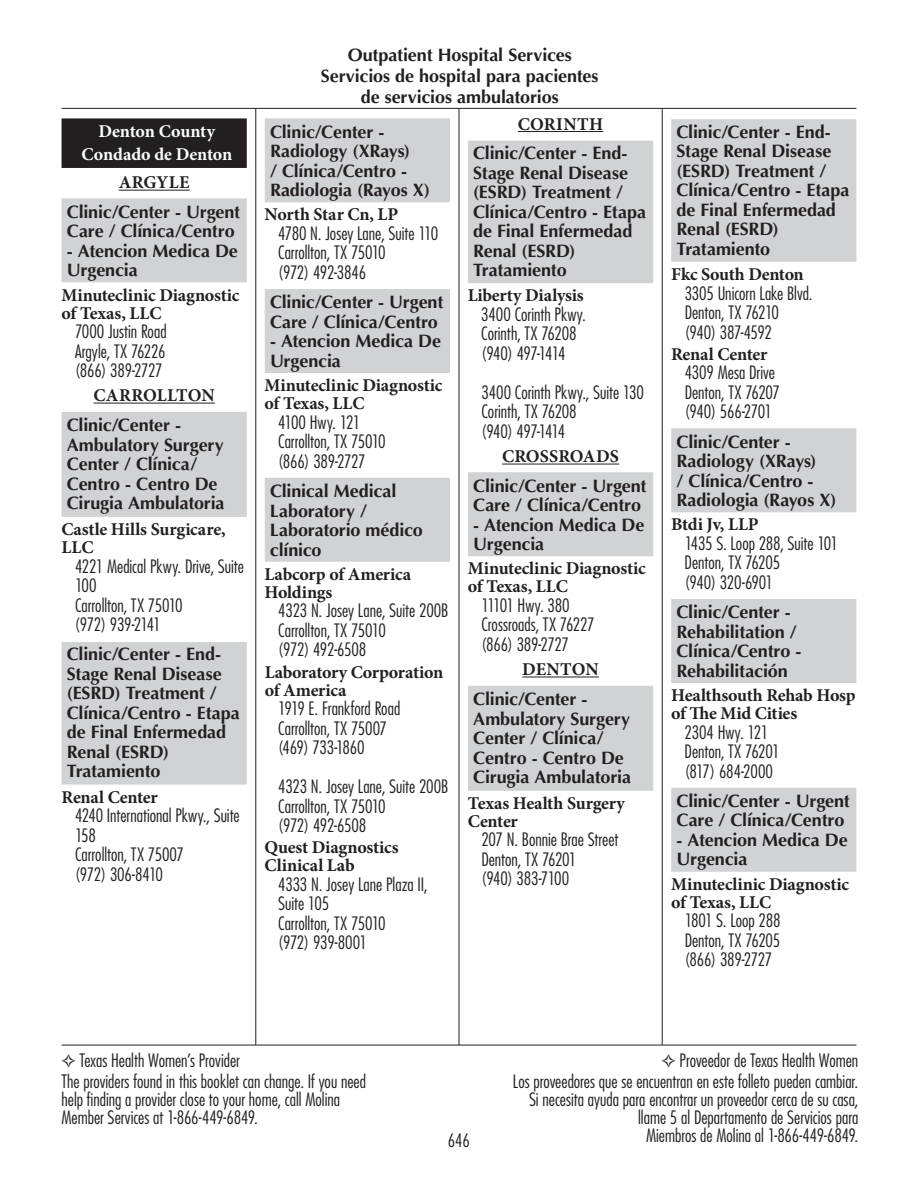
<style>
.page{position:relative;width:918px;height:1188px;background:#fff}
.page>*{position:absolute;margin:0;border:0;box-sizing:border-box;transform-origin:0 0}
.t1{font:300 condensed 18px/19.5px "Futura Std";color:#231f20}
.t2{font:700 18px/19.5px "Optima";letter-spacing:-.01em;color:#231f20}
.t3{font:700 18px/18px "Minion Pro";letter-spacing:-.01em;color:#231f20}
.t4{font:700 18px/22.5px "Minion Pro";letter-spacing:-.01em;color:#fff;text-align:center}
.t5{font:700 18px "Minion Pro";letter-spacing:.02em;color:#231f20}
</style>
<div class="page">
<hr style="left:62px;top:1045px;width:794px;height:1px;background:#231f20">
<hr style="left:255px;top:108px;width:1px;height:937px;background:#231f20">
<hr style="left:662px;top:108px;width:1px;height:937px;background:#231f20">
<hr style="left:459px;top:108px;width:1px;height:937px;background:#231f20">
<hr style="left:62px;top:108px;width:794px;height:1px;background:#231f20">
<div style="left:62px;top:118px;width:185px;height:50px;background:#231f20"></div>
<hr style="left:119px;top:190px;width:71px;height:1px;background:#231f20">
<div style="left:62px;top:198px;width:185px;height:84px;background:#d1d2d4"></div>
<hr style="left:94px;top:403px;width:121px;height:1px;background:#231f20">
<div style="left:62px;top:412px;width:185px;height:105px;background:#d1d2d4"></div>
<div style="left:62px;top:642px;width:185px;height:143px;background:#d1d2d4"></div>
<div style="left:265px;top:118px;width:185px;height:84px;background:#d1d2d4"></div>
<div style="left:265px;top:289px;width:185px;height:84px;background:#d1d2d4"></div>
<div style="left:265px;top:478px;width:185px;height:84px;background:#d1d2d4"></div>
<hr style="left:518px;top:131px;width:85px;height:1px;background:#231f20">
<div style="left:468px;top:141px;width:185px;height:142px;background:#d1d2d4"></div>
<hr style="left:502px;top:464px;width:117px;height:1px;background:#231f20">
<div style="left:468px;top:472px;width:185px;height:84px;background:#d1d2d4"></div>
<hr style="left:522px;top:677px;width:77px;height:1px;background:#231f20">
<div style="left:468px;top:686px;width:185px;height:105px;background:#d1d2d4"></div>
<div style="left:671px;top:119px;width:185px;height:143px;background:#d1d2d4"></div>
<div style="left:671px;top:428px;width:185px;height:84px;background:#d1d2d4"></div>
<div style="left:671px;top:599px;width:185px;height:84px;background:#d1d2d4"></div>
<div style="left:671px;top:788px;width:185px;height:84px;background:#d1d2d4"></div>
<p class="t4" style="left:82px;top:120px;width:152px">Denton County<br>Condado de Denton</p>
<p class="t3" style="left:119px;top:173px;width:72px">ARGYLE</p>
<p class="t2" style="left:67px;top:202px;width:175px">Clinic/Center - Urgent<br>Care / Clínica/Centro</p>
<p class="t2" style="left:67px;top:241px;width:173px">- Atencion Medica De<br>Urgencia</p>
<p class="t3" style="left:61px;top:286px;width:179px">Minuteclinic Diagnostic of Texas, LLC</p>
<p class="t1" style="left:75px;top:322px;width:93px;text-align:justify">7000 Justin Road Argyle, TX 76226 (866) 389-2727</p>
<p class="t3" style="left:94px;top:386px;width:123px">CARROLLTON</p>
<p class="t2" style="left:67px;top:416px;width:159px">Clinic/Center -<br>Ambulatory Surgery<br>Center / Clínica/<br>Centro - Centro De<br>Cirugia Ambulatoria</p>
<p class="t3" style="left:61px;top:520px;width:166px">Castle Hills Surgicare,<br>LLC</p>
<p class="t1" style="left:75px;top:556px;width:170px">4221 Medical Pkwy. Drive, Suite<br>100<br>Carrollton, TX 75010<br>(972) 939-2141</p>
<p class="t2" style="left:67px;top:645px;width:174px">Clinic/Center - End-<br>Stage Renal Disease (ESRD) Treatment /<br>Clínica/Centro - Etapa de Final Enfermedad<br>Renal (ESRD)<br>Tratamiento</p>
<p class="t3" style="left:62px;top:788px;width:98px">Renal Center</p>
<p class="t1" style="left:75px;top:806px;width:166px">4240 International Pkwy., Suite<br>158<br>Carrollton, TX 75007<br>(972) 306-8410</p>
<p class="t2" style="left:321px;top:45px;width:279px;line-height:21px;text-align:center">Outpatient Hospital Services<br>Servicios de hospital para pacientes de servicios ambulatorios</p>
<p class="t2" style="left:270px;top:122px;width:162px">Clinic/Center -<br>Radiology (XRays)<br>/ Clínica/Centro -<br>Radiologia (Rayos X)</p>
<p class="t3" style="left:265px;top:206px;width:135px">North Star Cn, LP</p>
<p class="t1" style="left:278px;top:224px;width:162px">4780 N. Josey Lane, Suite 110<br>Carrollton, TX 75010<br>(972) 492-3846</p>
<p class="t2" style="left:270px;top:293px;width:175px">Clinic/Center - Urgent<br>Care / Clínica/Centro</p>
<p class="t2" style="left:270px;top:332px;width:173px">- Atencion Medica De<br>Urgencia</p>
<p class="t3" style="left:265px;top:376px;width:179px">Minuteclinic Diagnostic of Texas, LLC</p>
<p class="t1" style="left:278px;top:412px;width:109px">4100 Hwy. 121<br>Carrollton, TX 75010 (866) 389-2727</p>
<p class="t2" style="left:270px;top:481px;width:154px">Clinical Medical<br>Laboratory /<br>Laboratorio médico clínico</p>
<p class="t3" style="left:265px;top:565px;width:148px">Labcorp of America<br>Holdings</p>
<p class="t1" style="left:278px;top:601px;width:172px">4323 N. Josey Lane, Suite 200B<br>Carrollton, TX 75010<br>(972) 492-6508</p>
<p class="t3" style="left:265px;top:663px;width:180px">Laboratory Corporation of America</p>
<p class="t1" style="left:278px;top:699px;width:124px">1919 E. Frankford Road<br>Carrollton, TX 75007 (469) 733-1860</p>
<p class="t1" style="left:278px;top:777px;width:172px">4323 N. Josey Lane, Suite 200B<br>Carrollton, TX 75010<br>(972) 492-6508</p>
<p class="t3" style="left:265px;top:838px;width:135px">Quest Diagnostics<br>Clinical Lab</p>
<p class="t1" style="left:278px;top:874px;width:151px">4333 N. Josey Lane Plaza II,<br>Suite 105<br>Carrollton, TX 75010<br>(972) 939-8001</p>
<p class="t5" style="left:518px;top:111px;width:87px">CORINTH</p>
<p class="t2" style="left:473px;top:143px;width:174px">Clinic/Center - End-<br>Stage Renal Disease (ESRD) Treatment /<br>Clínica/Centro - Etapa de Final Enfermedad<br>Renal (ESRD)<br>Tratamiento</p>
<p class="t3" style="left:468px;top:286px;width:118px">Liberty Dialysis</p>
<p class="t1" style="left:481px;top:305px;width:106px">3400 Corinth Pkwy.<br>Corinth, TX 76208 (940) 497-1414</p>
<p class="t1" style="left:481px;top:383px;width:164px">3400 Corinth Pkwy., Suite 130<br>Corinth, TX 76208<br>(940) 497-1414</p>
<p class="t3" style="left:502px;top:447px;width:118px">CROSSROADS</p>
<p class="t2" style="left:473px;top:476px;width:175px">Clinic/Center - Urgent<br>Care / Clínica/Centro</p>
<p class="t2" style="left:473px;top:515px;width:173px">- Atencion Medica De<br>Urgencia</p>
<p class="t3" style="left:468px;top:559px;width:179px">Minuteclinic Diagnostic of Texas, LLC</p>
<p class="t1" style="left:481px;top:595px;width:115px">11101 Hwy. 380<br>Crossroads, TX 76227 (866) 389-2727</p>
<p class="t3" style="left:522px;top:660px;width:78px">DENTON</p>
<p class="t2" style="left:473px;top:690px;width:159px">Clinic/Center -<br>Ambulatory Surgery<br>Center / Clínica/<br>Centro - Centro De<br>Cirugia Ambulatoria</p>
<p class="t3" style="left:468px;top:794px;width:158px">Texas Health Surgery<br>Center</p>
<p class="t1" style="left:481px;top:830px;width:138px">207 N. Bonnie Brae Street<br>Denton, TX 76201<br>(940) 383-7100</p>
<p class="t2" style="left:676px;top:122px;width:175px">Clinic/Center - End-<br>Stage Renal Disease (ESRD) Treatment /<br>Clínica/Centro - Etapa de Final Enfermedad<br>Renal (ESRD)<br>Tratamiento</p>
<p class="t3" style="left:671px;top:265px;width:134px">Fkc South Denton</p>
<p class="t1" style="left:685px;top:283px;width:129px">3305 Unicorn Lake Blvd.<br>Denton, TX 76210 (940) 387-4592</p>
<p class="t3" style="left:671px;top:345px;width:98px">Renal Center</p>
<p class="t1" style="left:685px;top:363px;width:97px">4309 Mesa Drive<br>Denton, TX 76207 (940) 566-2701</p>
<p class="t2" style="left:677px;top:432px;width:162px">Clinic/Center -<br>Radiology (XRays)<br>/ Clínica/Centro -<br>Radiologia (Rayos X)</p>
<p class="t3" style="left:671px;top:515px;width:89px">Btdi Jv, LLP</p>
<p class="t1" style="left:685px;top:534px;width:155px">1435 S. Loop 288, Suite 101<br>Denton, TX 76205<br>(940) 320-6901</p>
<p class="t2" style="left:677px;top:603px;width:127px">Clinic/Center -<br>Rehabilitation /<br>Clínica/Centro -<br>Rehabilitación</p>
<p class="t3" style="left:671px;top:686px;width:186px">Healthsouth Rehab Hosp of The Mid Cities</p>
<p class="t1" style="left:685px;top:722px;width:97px">2304 Hwy. 121<br>Denton, TX 76201 (817) 684-2000</p>
<p class="t2" style="left:677px;top:791px;width:175px">Clinic/Center - Urgent<br>Care / Clínica/Centro</p>
<p class="t2" style="left:677px;top:830px;width:173px">- Atencion Medica De<br>Urgencia</p>
<p class="t3" style="left:671px;top:875px;width:179px">Minuteclinic Diagnostic of Texas, LLC</p>
<p class="t1" style="left:685px;top:911px;width:97px;text-align:justify">1801 S. Loop 288<br>Denton, TX 76205 (866) 389-2727</p>
<p class="t1" style="left:61px;top:1049px;width:306px;line-height:21.3px;text-indent:18px">Texas Health Women’s Provider<br>The providers found in this booklet can change. If you need</p>
<p class="t1" style="left:61px;top:1090px;width:280px;line-height:18px">help finding a provider close to your home, call Molina<br>Member Services at 1-866-449-6849.</p>
<p class="t1" style="left:448px;top:1131px;width:24px">646</p>
<p class="t1" style="left:513px;top:1049px;width:347px;line-height:21.3px;text-align:right">Proveedor de Texas Health Women<br>Los proveedores que se encuentran en este folleto pueden cambiar.</p>
<p class="t1" style="left:529px;top:1090px;width:331px;line-height:18px;text-align:right">Si necesita ayuda para encontrar un proveedor cerca de su casa, llame 5 al Departamento de Servicios para<br>Miembros de Molina al 1-866-449-6849.</p>
</div>
